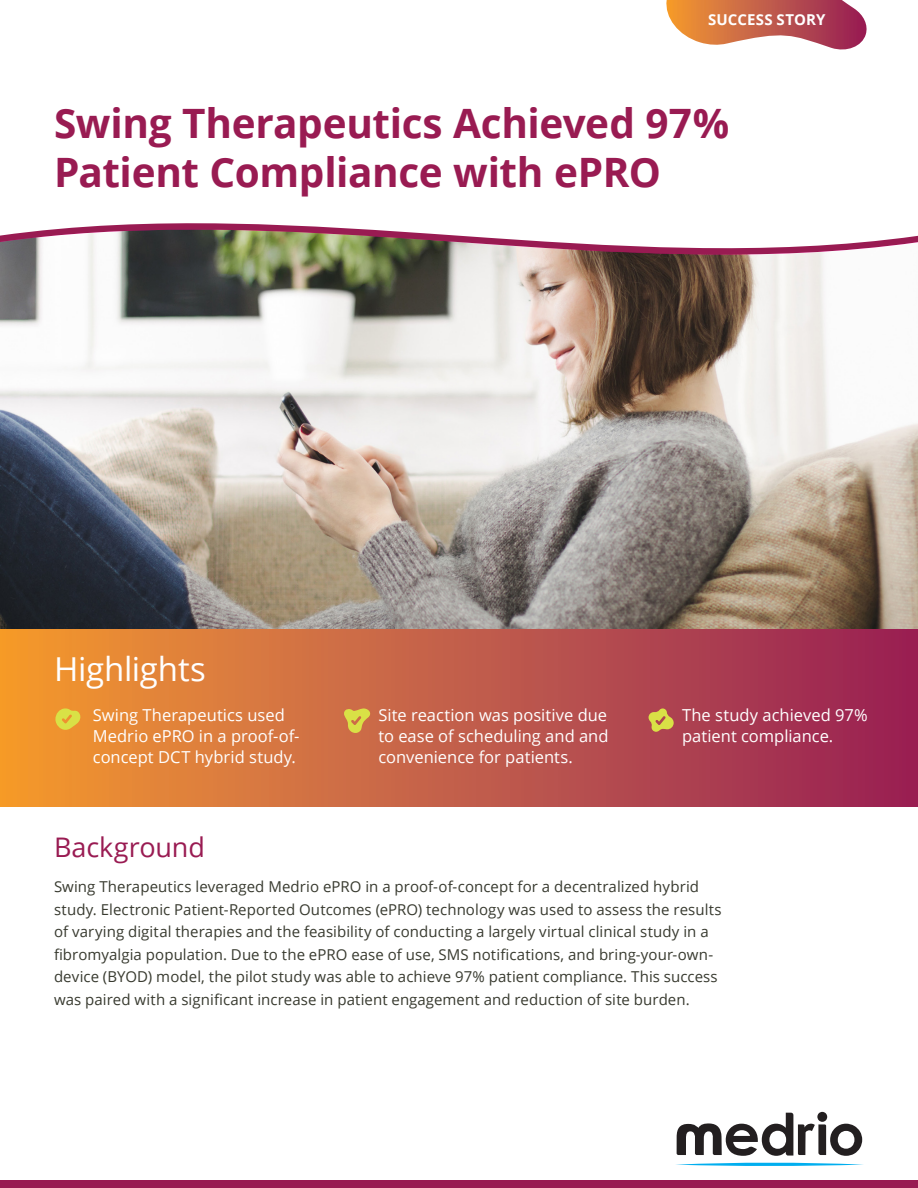
<style>
.page{position:relative;width:918px;height:1188px;background:#fff}
.page>*{position:absolute;margin:0;border:0;box-sizing:border-box;transform-origin:0 0}
.t1{font:700 40.5px/48.6px "Open Sans";letter-spacing:-.01em;color:#991b52}
.t2{font:33px "Open Sans";letter-spacing:-.01em;color:#fff}
.t3{font:27px "Open Sans";letter-spacing:-.005em;color:#991b52}
.t4{font:16.5px/21px "Open Sans";color:#fff}
.t5{font:15px/22.5px "Open Sans";letter-spacing:.005em;color:#383a2f}
.t6{font:700 15px "Open Sans";letter-spacing:.01em;color:#fff}
</style>
<div class="page">
<img style="left:0;top:230px;width:918px;height:400px">
<div style="left:0;top:630px;width:918px;height:176px;background:linear-gradient(to right,#f29b33,#962159)"></div>
<svg style="left:677px;top:1112px;width:185px;height:44px"></svg>
<svg style="left:676px;top:1162px;width:187px;height:4px"></svg>
<div style="left:0;top:1181px;width:918px;height:7px;background:#991b52"></div>
<svg style="left:666px;top:0;width:201px;height:50px"></svg>
<svg style="left:649px;top:708px;width:25px;height:24px"></svg>
<svg style="left:343px;top:708px;width:30px;height:27px"></svg>
<svg style="left:55px;top:708px;width:26px;height:22px"></svg>
<p class="t6" style="left:708px;top:9px;width:119px">SUCCESS STORY</p>
<p class="t1" style="left:54px;top:98px;width:677px">Swing Therapeutics Achieved 97%<br>Patient Compliance with ePRO</p>
<p class="t2" style="left:54px;top:646px;width:153px">Highlights</p>
<p class="t4" style="left:93px;top:704px;width:208px">Swing Therapeutics used<br>Medrio ePRO in a proof-of&shy;concept DCT hybrid study.</p>
<p class="t4" style="left:378px;top:704px;width:232px;text-align:justify">Site reaction was positive due to ease of scheduling and and convenience for patients.</p>
<p class="t4" style="left:682px;top:704px;width:187px">The study achieved 97% patient compliance.</p>
<p class="t3" style="left:54px;top:829px;width:153px">Background</p>
<p class="t5" style="left:54px;top:875px;width:669px">Swing Therapeutics leveraged Medrio ePRO in a proof-of-concept for a decentralized hybrid study. Electronic Patient-Reported Outcomes (ePRO) technology was used to assess the results of varying digital therapies and the feasibility of conducting a largely virtual clinical study in a fibromyalgia population. Due to the ePRO ease of use, SMS notifications, and bring-your-own&shy;device (BYOD) model, the pilot study was able to achieve 97% patient compliance. This success was paired with a significant increase in patient engagement and reduction of site burden.</p>
</div>
